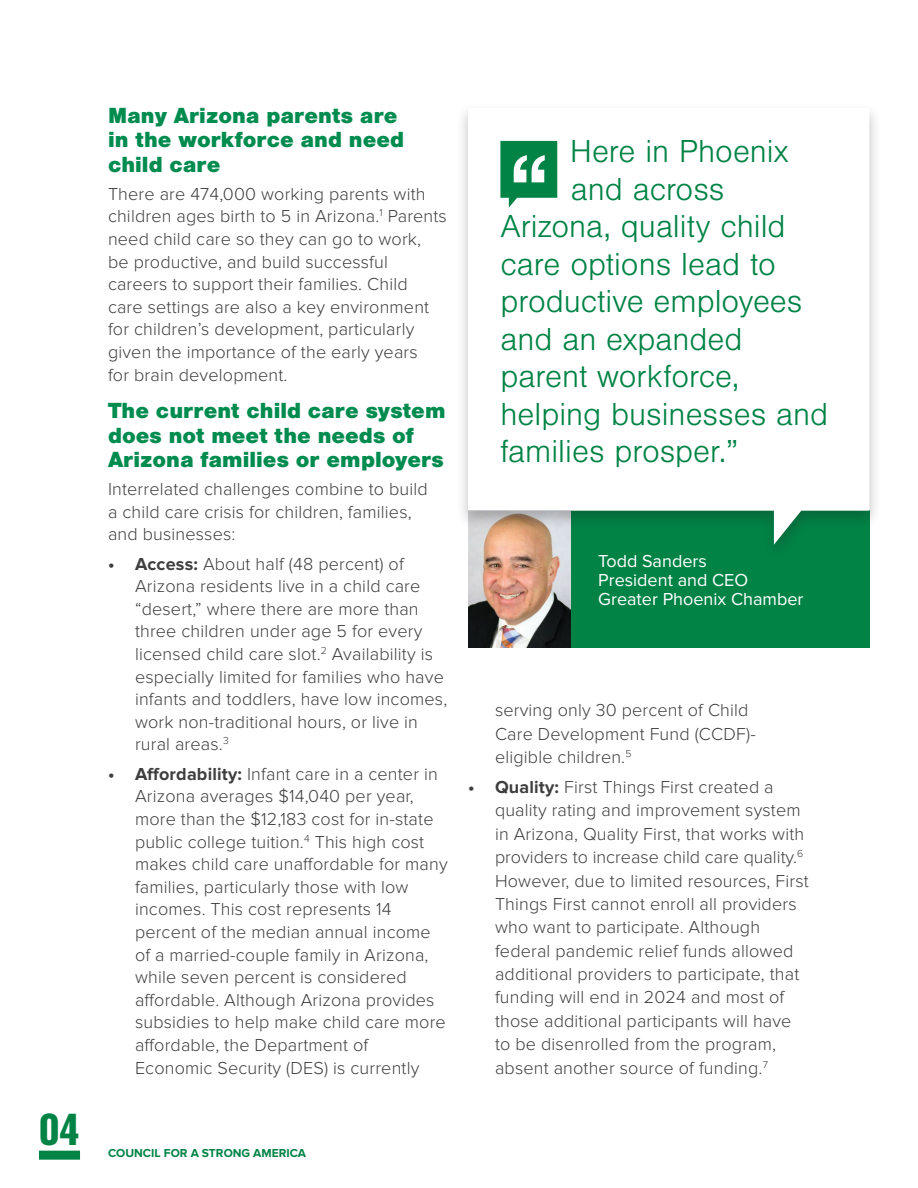
<style>
.page{position:relative;width:918px;height:1188px;background:#fff}
.page>*{position:absolute;margin:0;border:0;box-sizing:border-box;transform-origin:0 0}
.t1{font:900 43.5px "Nimbus San Con L";color:#008345}
.Callout_b{font:300 33px "Nimbus San";color:#008345}
.t2{font:900 22.65px/24.3px "Nimbus San";color:#008b4f}
.Body{font:300 18px/22.6px "Proxima Nova";letter-spacing:.01em;color:#3e3e3f}
.Body-2{font:18px "Proxima Nova";color:#fff}
.t3{font:700 12px "Proxima Nova";color:#008345}
.s1{font-weight:700}
</style>
<div class="page">
<div style="left:39px;top:1151px;width:41px;height:9px;background:#008345"></div>
<img style="left:468px;top:562px;width:103px;height:86px">
<div style="left:571px;top:510px;width:298px;height:138px;background:#008345"></div>
<div style="left:456px;top:103px;width:425px;height:459px;background:#231f20;opacity:.27"></div>
<svg style="left:468px;top:108px;width:401px;height:437px"></svg>
<svg style="left:500px;top:141px;width:57px;height:67px"></svg>
<h1 class="t1" style="left:39px;top:1097px;width:42px">04</h1>
<h1 class="t2" style="left:108px;top:104px;width:298px">Many Arizona parents are in the workforce and need child care</h1>
<p class="Body" style="left:108px;top:183px;width:340px">There are 474,000 working parents with children ages birth to 5 in Arizona.<sup>1</sup> Parents need child care so they can go to work,<br>be productive, and build successful careers to support their families. Child care settings are also a key environment for children’s development, particularly given the importance of the early years<br>for brain development.</p>
<h1 class="t2" style="left:108px;top:399px;width:339px">The current child care system does not meet the needs of<br>Arizona families or employers</h1>
<p class="Body" style="left:108px;top:479px;width:321px">Interrelated challenges combine to build a child care crisis for children, families, and businesses:</p>
<p class="Body" style="left:135px;top:553px;width:314px;text-indent:-27px"><span class="s1">• Access:</span> About half (48 percent) of Arizona residents live in a child care “desert,” where there are more than three children under age 5 for every licensed child care slot.<sup>2</sup> Availability is especially limited for families who have infants and toddlers, have low incomes, work non-traditional hours, or live in rural areas.<sup>3</sup></p>
<p class="Body" style="left:135px;top:763px;width:314px;text-indent:-27px"><span class="s1">• Affordability:</span> Infant care in a center in Arizona averages $14,040 per year, more than the $12,183 cost for in-state public college tuition.<sup>4</sup> This high cost makes child care unaffordable for many families, particularly those with low incomes. This cost represents 14 percent of the median annual income of a married-couple family in Arizona, while seven percent is considered affordable. Although Arizona provides subsidies to help make child care more affordable, the Department of Economic Security (DES) is currently</p>
<p class="Callout_b" style="left:570px;top:134px;width:220px">Here in Phoenix</p>
<p class="Callout_b" style="left:571px;top:172px;width:155px">and across</p>
<p class="Callout_b" style="left:500px;top:209px;width:287px">Arizona, quality child</p>
<p class="Callout_b" style="left:500px;top:247px;width:277px">care options lead to</p>
<p class="Callout_b" style="left:500px;top:284px;width:304px">productive employees</p>
<p class="Callout_b" style="left:500px;top:322px;width:244px">and an expanded</p>
<p class="Callout_b" style="left:500px;top:359px;width:241px">parent workforce,</p>
<p class="Callout_b" style="left:500px;top:397px;width:329px">helping businesses and</p>
<p class="Callout_b" style="left:500px;top:434px;width:240px">families prosper.”</p>
<p class="Body-2" style="left:598px;top:552px;width:110px">Todd Sanders</p>
<p class="Body-2" style="left:598px;top:572px;width:152px">President and CEO</p>
<p class="Body-2" style="left:598px;top:591px;width:207px">Greater Phoenix Chamber</p>
<p class="Body" style="left:495px;top:699px;width:262px;line-height:23.4px">serving only 30 percent of Child<br>Care Development Fund (CCDF)- eligible children.<sup>5</sup></p>
<p class="Body" style="left:495px;top:776px;width:315px;line-height:23.4px;text-indent:-27px"><span class="s1">• Quality:</span> First Things First created a quality rating and improvement system in Arizona, Quality First, that works with providers to increase child care quality.<sup>6<br></sup>However, due to limited resources, First Things First cannot enroll all providers who want to participate. Although federal pandemic relief funds allowed additional providers to participate, that funding will end in 2024 and most of those additional participants will have to be disenrolled from the program, absent another source of funding.<sup>7</sup></p>
<p class="t3" style="left:108px;top:1146px;width:200px">COUNCIL FOR A STRONG AMERICA</p>
</div>
